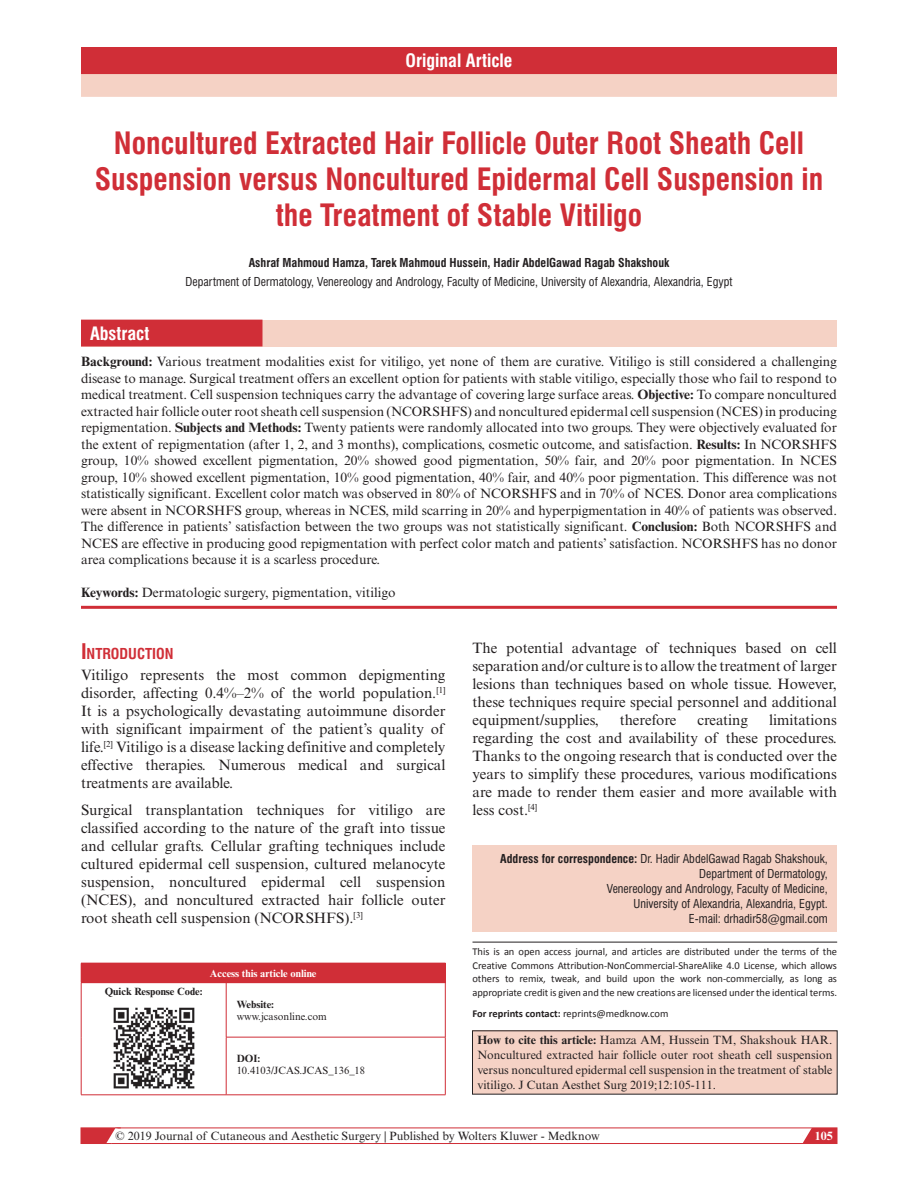
<style>
.page{position:relative;width:918px;height:1188px;background:#fff}
.page>*{position:absolute;margin:0;border:0;box-sizing:border-box;transform-origin:0 0}
.t1{font:700 condensed 30px/36px "Swiss 721 BT";color:#d02e37;text-align:center}
.t2{font:700 condensed 18px "Swiss 721 BT";color:#fff}
.t3{font:15px/18px "Times New Roman MT Std";color:#231f20;text-align:justify}
.t4{font:700 condensed 14.7px "Swiss 721 BT";color:#d02e37}
.t5{font:13.5px/16.5px "Times New Roman MT Std";color:#231f20;text-align:justify}
.t6{font:condensed 12px/15px "Swiss 721 BT";color:#231f20;text-align:right}
.t7{font:12px/15px "Times New Roman MT Std";color:#231f20;text-align:justify}
.t8{font:700 condensed 12px "Swiss 721 BT";color:#231f20}
.t9{font:700 12px "Times New Roman MT Std";color:#fff}
.t10{font:10.5px/13.5px "Calibri";letter-spacing:-.005em;color:#231f20;text-align:justify}
.t11{font:10.5px "Times New Roman MT Std";color:#231f20}
.t12{font:700 10.5px "Times New Roman MT Std";color:#231f20}
.t13{font:700 10.5px "Times New Roman MT Std";color:#fff}
.s1{font-weight:700}
.s2{font-size:21px}
</style>
<div class="page">
<svg style="left:798px;top:1127px;width:39px;height:15px"></svg>
<div style="left:81px;top:1128px;width:756px;height:16px;border:1px solid #d02e37"></div>
<svg style="left:81px;top:1127px;width:40px;height:17px"></svg>
<div style="left:81px;top:963px;width:364px;height:20px;background:#d02e37"></div>
<svg style="left:445px;top:963px;width:1px;height:19px"></svg>
<hr style="left:81px;top:983px;width:1px;height:54px;background:#d02e37">
<hr style="left:81px;top:1037px;width:1px;height:58px;background:#d02e37">
<hr style="left:226px;top:983px;width:1px;height:54px;background:#d02e37">
<hr style="left:226px;top:982px;width:220px;height:1px;background:#d02e37">
<hr style="left:445px;top:983px;width:1px;height:54px;background:#d02e37">
<hr style="left:81px;top:1095px;width:145px;height:1px;background:#d02e37">
<hr style="left:226px;top:1037px;width:1px;height:58px;background:#d02e37">
<hr style="left:226px;top:1037px;width:220px;height:1px;background:#d02e37">
<hr style="left:445px;top:1037px;width:1px;height:58px;background:#d02e37">
<hr style="left:226px;top:1095px;width:220px;height:1px;background:#d02e37">
<img style="left:113px;top:1007px;width:82px;height:82px">
<div style="left:472px;top:845px;width:365px;height:87px;background:#f5d2c5"></div>
<hr style="left:472px;top:942px;width:365px;height:1px;background:#231f20">
<div style="left:472px;top:1031px;width:365px;height:63px;background:#f5d2c5"></div>
<div style="left:81px;top:47px;width:756px;height:27px;background:#d02e37"></div>
<div style="left:81px;top:74px;width:756px;height:23px;background:#f5d2c5"></div>
<div style="left:81px;top:320px;width:756px;height:26px;background:#f5d2c5"></div>
<div style="left:81px;top:320px;width:181px;height:26px;background:#d02e37"></div>
<hr style="left:81px;top:606px;width:756px;height:3px;background:#d02e37">
<h2 class="t2" style="left:405px;top:50px;width:109px">Original Article</h2>
<h1 class="t1" style="left:95px;top:125px;width:730px">Noncultured Extracted Hair Follicle Outer Root Sheath Cell<br>Suspension versus Noncultured Epidermal Cell Suspension in the Treatment of Stable Vitiligo</h1>
<p class="t8" style="left:249px;top:256px;width:422px">Ashraf Mahmoud Hamza, Tarek Mahmoud Hussein, Hadir AbdelGawad Ragab Shakshouk</p>
<p class="t6" style="left:186px;top:274px;width:548px">Department of Dermatology, Venereology and Andrology, Faculty of Medicine, University of Alexandria, Alexandria, Egypt</p>
<h2 class="t2" style="left:90px;top:323px;width:61px">Abstract</h2>
<p class="t5" style="left:81px;top:353px;width:758px"><span class="s1">Background:</span> Various treatment modalities exist for vitiligo, yet none of them are curative. Vitiligo is still considered a challenging disease to manage. Surgical treatment offers an excellent option for patients with stable vitiligo, especially those who fail to respond to medical treatment. Cell suspension techniques carry the advantage of covering large surface areas. <span class="s1">Objective:</span> To compare noncultured extracted hair follicle outer root sheath cell suspension (NCORSHFS) and noncultured epidermal cell suspension (NCES) in producing repigmentation. <span class="s1">Subjects and Methods:</span> Twenty patients were randomly allocated into two groups. They were objectively evaluated for the extent of repigmentation (after 1, 2, and 3 months), complications, cosmetic outcome, and satisfaction. <span class="s1">Results:</span> In NCORSHFS group, 10% showed excellent pigmentation, 20% showed good pigmentation, 50% fair, and 20% poor pigmentation. In NCES group, 10% showed excellent pigmentation, 10% good pigmentation, 40% fair, and 40% poor pigmentation. This difference was not statistically significant. Excellent color match was observed in 80% of NCORSHFS and in 70% of NCES. Donor area complications were absent in NCORSHFS group, whereas in NCES, mild scarring in 20% and hyperpigmentation in 40% of patients was observed.<br>The difference in patients’ satisfaction between the two groups was not statistically significant. <span class="s1">Conclusion:</span> Both NCORSHFS and NCES are effective in producing good repigmentation with perfect color match and patients’ satisfaction. NCORSHFS has no donor area complications because it is a scarless procedure.</p>
<p class="t5" style="left:81px;top:584px;width:316px"><span class="s1">Keywords:</span> Dermatologic surgery, pigmentation, vitiligo</p>
<p class="t4" style="left:81px;top:644px;width:94px"><span class="s2">I</span>NTRODUCTION</p>
<p class="t3" style="left:81px;top:666px;width:366px">Vitiligo represents the most common depigmenting disorder, affecting 0.4%–2% of the world population.<sup>[1] </sup>It is a psychologically devastating autoimmune disorder with significant impairment of the patient’s quality of life.<sup>[2]</sup> Vitiligo is a disease lacking definitive and completely effective therapies. Numerous medical and surgical treatments are available.</p>
<p class="t3" style="left:81px;top:801px;width:366px">Surgical transplantation techniques for vitiligo are classified according to the nature of the graft into tissue and cellular grafts. Cellular grafting techniques include cultured epidermal cell suspension, cultured melanocyte suspension, noncultured epidermal cell suspension (NCES), and noncultured extracted hair follicle outer root sheath cell suspension (NCORSHFS).<sup>[3]</sup></p>
<p class="t13" style="left:210px;top:967px;width:108px">Access this article online</p>
<p class="t12" style="left:105px;top:985px;width:100px">Quick Response Code:</p>
<p class="t12" style="left:237px;top:998px;width:39px">Website:</p>
<p class="t11" style="left:237px;top:1010px;width:92px">www.jcasonline.com</p>
<p class="t12" style="left:237px;top:1052px;width:25px">DOI:</p>
<p class="t11" style="left:237px;top:1064px;width:130px">10.4103/JCAS.JCAS_136_18</p>
<p class="t3" style="left:472px;top:639px;width:366px">The potential advantage of techniques based on cell separation and/or culture is to allow the treatment of larger lesions than techniques based on whole tissue. However, these techniques require special personnel and additional equipment/supplies,</p>
<p class="t3" style="left:472px;top:711px;width:366px;text-indent:297px">limitations regarding the cost and availability of these procedures.<br>Thanks to the ongoing research that is conducted over the years to simplify these procedures, various modifications are made to render them easier and more available with less cost.<sup>[4]</sup></p>
<p class="t3" style="left:620px;top:711px;width:58px">therefore</p>
<p class="t3" style="left:697px;top:711px;width:52px">creating</p>
<p class="t6" style="left:500px;top:851px;width:329px"><span class="s1">Address for correspondence:</span> Dr. Hadir AbdelGawad Ragab Shakshouk, Department of Dermatology,<br>Venereology and Andrology, Faculty of Medicine,<br>University of Alexandria, Alexandria, Egypt.<br>E-mail: drhadir58@gmail.com</p>
<p class="t10" style="left:472px;top:944px;width:366px">This is an open access journal, and articles are distributed under the terms of the Creative Commons Attribution-NonCommercial-ShareAlike 4.0 License, which allows others to remix, tweak, and build upon the work non-commercially, as long as appropriate credit is given and the new creations are licensed under the identical terms.</p>
<p class="t10" style="left:472px;top:1006px;width:198px"><span class="s1">For reprints contact:</span> reprints@medknow.com</p>
<p class="t7" style="left:477px;top:1033px;width:356px"><span class="s1">How to cite this article:</span> Hamza AM, Hussein TM, Shakshouk HAR.<br>Noncultured extracted hair follicle outer root sheath cell suspension versus noncultured epidermal cell suspension in the treatment of stable vitiligo. J Cutan Aesthet Surg 2019;12:105-111.</p>
<p class="t7" style="left:116px;top:1128px;width:486px">© 2019 Journal of Cutaneous and Aesthetic Surgery | Published by Wolters Kluwer - Medknow</p>
<p class="t9" style="left:815px;top:1128px;width:19px">105</p>
</div>
